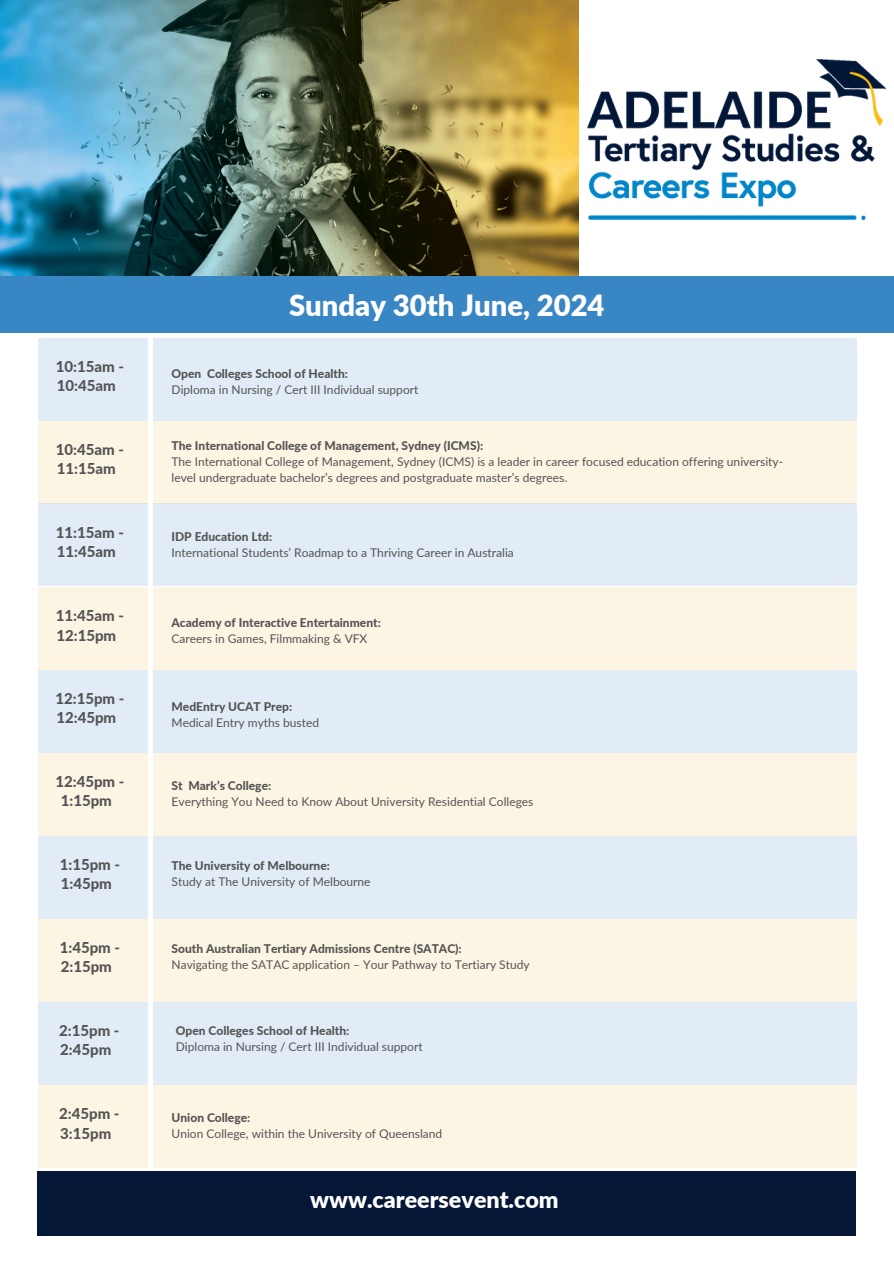
<style>
.page{position:relative;width:894px;height:1264px;background:#fff}
.page>*{position:absolute;margin:0;border:0;box-sizing:border-box;transform-origin:0 0}
.t1{font:900 29.25px "Lato";color:#fff}
.t2{font:900 23.25px "Lato";color:#fff}
.t3{font:800 15px/19.4px "Lato";color:#545454}
.t4{font:12px/16px "Lato";color:#545454}
.t5{font:800 12px "Lato";color:#545454}
</style>
<div class="page">
<div style="left:38px;top:337px;width:818px;height:83px;background:#e1ecf6"></div>
<div style="left:38px;top:420px;width:818px;height:83px;background:#fdf5e4"></div>
<div style="left:38px;top:503px;width:818px;height:83px;background:#e1ecf6"></div>
<div style="left:38px;top:587px;width:818px;height:83px;background:#fdf5e4"></div>
<div style="left:38px;top:670px;width:818px;height:82px;background:#e1ecf6"></div>
<div style="left:38px;top:752px;width:818px;height:83px;background:#fdf5e4"></div>
<div style="left:38px;top:835px;width:818px;height:83px;background:#e1ecf6"></div>
<div style="left:38px;top:918px;width:818px;height:83px;background:#fdf5e4"></div>
<img style="left:0;top:0;width:578px;height:276px">
<div style="left:0;top:276px;width:893px;height:57px;background:#3986c4"></div>
<div style="left:38px;top:1170px;width:817px;height:65px;background:#051736"></div>
<img style="left:587px;top:60px;width:297px;height:160px">
<div style="left:38px;top:1001px;width:818px;height:83px;background:#e1ecf6"></div>
<div style="left:38px;top:1084px;width:818px;height:83px;background:#fdf5e4"></div>
<hr style="left:149px;top:333px;width:3px;height:834px;background:#fff">
<h1 class="t3" style="left:56px;top:356px;width:69px">10:15am -<br>10:45am</h1>
<p class="t3" style="left:56px;top:439px;width:69px">10:45am -<br>11:15am</p>
<p class="t3" style="left:56px;top:522px;width:69px">11:15am -<br>11:45am</p>
<h3 class="t3" style="left:56px;top:605px;width:69px">11:45am -<br>12:15pm</h3>
<p class="t3" style="left:55px;top:688px;width:70px">12:15pm -<br>12:45pm</p>
<p class="t3" style="left:55px;top:771px;width:70px;text-align:center">12:45pm -<br>1:15pm</p>
<h3 class="t3" style="left:60px;top:854px;width:62px">1:15pm -<br>1:45pm</h3>
<p class="t3" style="left:60px;top:937px;width:62px">1:45pm -<br>2:15pm</p>
<p class="t1" style="left:289px;top:287px;width:317px">Sunday 30th June, 2024</p>
<p class="t5" style="left:171px;top:366px;width:178px">Open Colleges School of Health:</p>
<h3 class="t4" style="left:171px;top:381px;width:248px">Diploma in Nursing / Cert III Individual support</h3>
<p class="t5" style="left:171px;top:438px;width:313px">The International College of Management, Sydney (ICMS):</p>
<p class="t4" style="left:171px;top:453px;width:613px">The International College of Management, Sydney (ICMS) is a leader in career focused education offering university&shy;level undergraduate bachelor’s degrees and postgraduate master’s degrees.</p>
<h3 class="t5" style="left:171px;top:529px;width:102px">IDP Education Ltd:</h3>
<p class="t4" style="left:171px;top:544px;width:344px">International Students’ Roadmap to a Thriving Career in Australia</p>
<p class="t5" style="left:171px;top:615px;width:211px">Academy of Interactive Entertainment:</p>
<h3 class="t4" style="left:171px;top:630px;width:197px">Careers in Games, Filmmaking &amp; VFX</h3>
<p class="t5" style="left:171px;top:699px;width:122px">MedEntry UCAT Prep:</p>
<p class="t4" style="left:171px;top:714px;width:149px">Medical Entry myths busted</p>
<h3 class="t5" style="left:171px;top:778px;width:101px">St Mark’s College:</h3>
<p class="t4" style="left:171px;top:793px;width:363px">Everything You Need to Know About University Residential Colleges</p>
<p class="t5" style="left:171px;top:858px;width:160px">The University of Melbourne:</p>
<h3 class="t4" style="left:171px;top:873px;width:200px">Study at The University of Melbourne</h3>
<p class="t5" style="left:171px;top:941px;width:292px">South Australian Tertiary Admissions Centre (SATAC):</p>
<p class="t4" style="left:171px;top:956px;width:359px">Navigating the SATAC application – Your Pathway to Tertiary Study</p>
<p class="t3" style="left:59px;top:1020px;width:62px">2:15pm -<br>2:45pm</p>
<h3 class="t5" style="left:176px;top:1023px;width:175px">Open Colleges School of Health:</h3>
<p class="t4" style="left:176px;top:1038px;width:248px">Diploma in Nursing / Cert III Individual support</p>
<p class="t3" style="left:59px;top:1103px;width:62px">2:45pm -<br>3:15pm</p>
<h3 class="t5" style="left:171px;top:1110px;width:80px">Union College:</h3>
<h2 class="t4" style="left:171px;top:1125px;width:272px">Union College, within the University of Queensland</h2>
<h3 class="t2" style="left:310px;top:1184px;width:250px">www.careersevent.com</h3>
</div>
